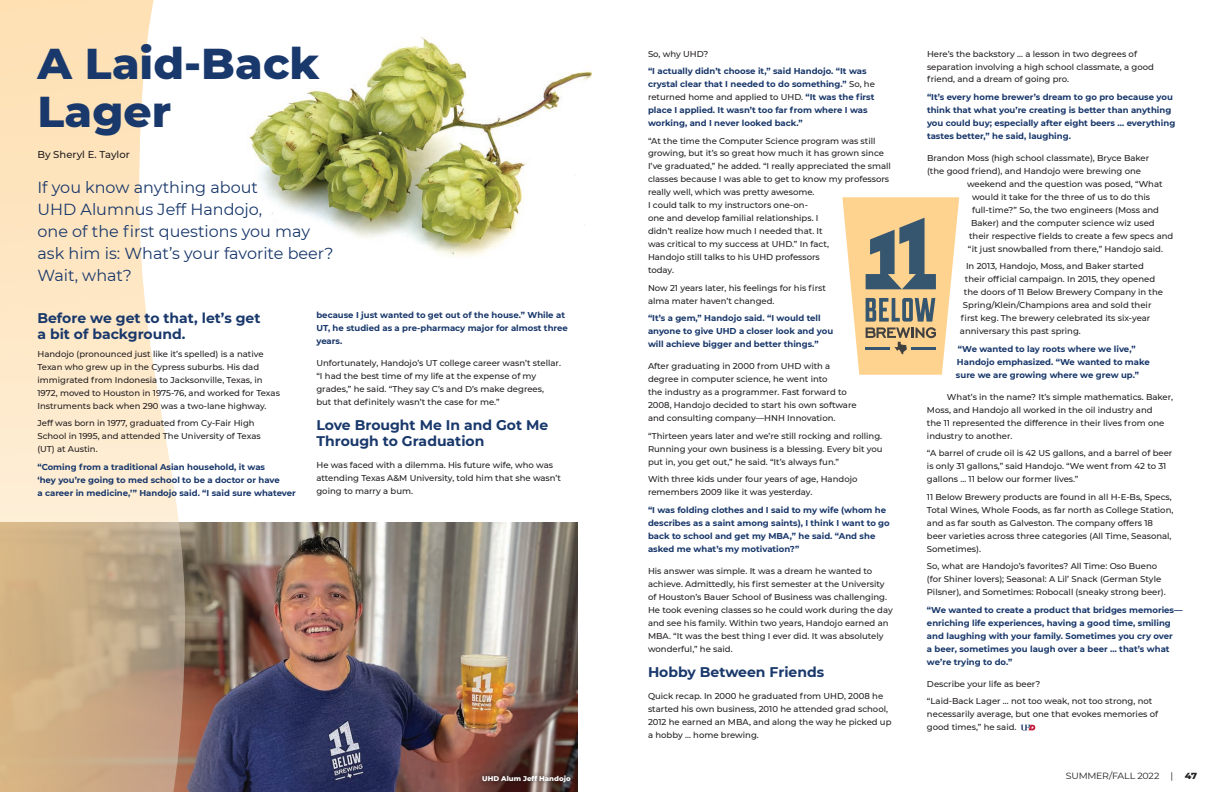
<style>
.page{position:relative;width:1224px;height:792px;background:#fff}
.page>*{position:absolute;margin:0;border:0;box-sizing:border-box;transform-origin:0 0}
.t1{font:800 44px/48px "Montserrat";color:#19386b}
.t2{font:16px/22px "Montserrat";color:#19386b}
.t3{font:700 14px/16px "Montserrat";color:#19386b}
.t4{font:500 10px "Montserrat";color:#231f20}
.program_title{font:9px "Montserrat";letter-spacing:-.025em;color:#231f20;scale:1.05 1}
.t5{font:500 8.5px/13px "Montserrat";color:#231f20}
.t6{font:700 8.5px/13px "Montserrat";color:#19386b}
.t7{font:800 7px "Montserrat";color:#fff}
.s1{font-weight:500;color:#231f20}
.s2{font-weight:800}
</style>
<div class="page">
<svg style="left:1021px;top:725px;width:14px;height:6px"></svg>
<img style="left:514px;top:522px;width:63px;height:270px">
<svg style="left:0;top:0;width:179px;height:522px"></svg>
<img style="left:248px;top:36px;width:344px;height:221px">
<svg style="left:842px;top:197px;width:117px;height:178px;background:#d6bf98"></svg>
<img style="left:444px;top:522px;width:70px;height:270px">
<img style="left:0;top:522px;width:444px;height:270px">
<div style="left:478px;top:770px;width:98px;height:17px;background:#231f20;opacity:.75"></div>
<p class="t1" style="left:37px;top:37px;width:284px">A Laid-Back<br>Lager</p>
<p class="t4" style="left:37px;top:147px;width:94px">By Sheryl E. Taylor</p>
<p class="t2" style="left:37px;top:175px;width:298px">If you know anything about<br>UHD Alumnus Jeff Handojo,<br>one of the first questions you may ask him is: What’s your favorite beer?<br>Wait, what?</p>
<p class="t3" style="left:37px;top:309px;width:225px">Before we get to that, let’s get a bit of background.</p>
<p class="t5" style="left:37px;top:347px;width:244px">Handojo (pronounced just like it’s spelled) is a native Texan who grew up in the Cypress suburbs. His dad immigrated from Indonesia to Jacksonville, Texas, in 1972, moved to Houston in 1975-76, and worked for Texas Instruments back when 290 was a two-lane highway.</p>
<p class="t5" style="left:37px;top:416px;width:225px">Jeff was born in 1977, graduated from Cy-Fair High<br>School in 1995, and attended The University of Texas (UT) at Austin.</p>
<p class="t6" style="left:37px;top:460px;width:260px">“Coming from a traditional Asian household, it was<br>‘hey you’re going to med school to be a doctor or have<br>a career in medicine,’” Handojo said. “I said sure whatever</p>
<p class="t6" style="left:316px;top:308px;width:253px">because I just wanted to get out of the house.” While at<br>UT, he studied as a pre-pharmacy major for almost three years.</p>
<p class="t5" style="left:316px;top:356px;width:246px">Unfortunately, Handojo’s UT college career wasn’t stellar. “I had the best time of my life at the expense of my grades,” he said. “They say C’s and D’s make degrees, but that definitely wasn’t the case for me.”</p>
<p class="t3" style="left:316px;top:416px;width:233px">Love Brought Me In and Got Me<br>Through to Graduation</p>
<p class="t5" style="left:316px;top:458px;width:246px">He was faced with a dilemma. His future wife, who was attending Texas A&amp;M University, told him that she wasn’t going to marry a bum.</p>
<p class="t5" style="left:648px;top:47px;width:62px">So, why UHD?</p>
<p class="t6" style="left:648px;top:64px;width:228px">“I actually didn’t choose it,” said Handojo. “It was crystal clear that I needed to do something.” <span class="s1">So, he returned home and applied to UHD.</span> “It was the first place I applied. It wasn’t too far from where I was working, and I never looked back.”</p>
<p class="t5" style="left:648px;top:134px;width:244px">“At the time the Computer Science program was still growing, but it’s so great how much it has grown since I’ve graduated,” he added. “I really appreciated the small classes because I was able to get to know my professors really well, which was pretty awesome.<br>I could talk to my instructors one-on-<br>one and develop familial relationships. I<br>didn’t realize how much I needed that. It<br>was critical to my success at UHD.” In fact,<br>Handojo still talks to his UHD professors<br>today.</p>
<p class="t5" style="left:648px;top:281px;width:179px">Now 21 years later, his feelings for his first alma mater haven’t changed.</p>
<p class="t6" style="left:648px;top:312px;width:187px">“It’s a gem,” Handojo said. “I would tell anyone to give UHD a closer look and you will achieve bigger and better things.”</p>
<p class="t5" style="left:648px;top:360px;width:210px">After graduating in 2000 from UHD with a degree in computer science, he went into<br>the industry as a programmer. Fast forward to 2008, Handojo decided to start his own software and consulting company—HNH Innovation.</p>
<p class="t5" style="left:648px;top:429px;width:236px;text-align:justify">“Thirteen years later and we’re still rocking and rolling.<br>Running your own business is a blessing. Every bit you put in, you get out,” he said. “It’s always fun.”</p>
<p class="t5" style="left:648px;top:473px;width:211px">With three kids under four years of age, Handojo remembers 2009 like it was yesterday.</p>
<p class="t6" style="left:648px;top:503px;width:243px">“I was folding clothes and I said to my wife (whom he describes as a saint among saints), I think I want to go back to school and get my MBA,” he said. “And she asked me what’s my motivation?”</p>
<p class="t5" style="left:648px;top:564px;width:246px">His answer was simple. It was a dream he wanted to achieve. Admittedly, his first semester at the University of Houston’s Bauer School of Business was challenging.<br>He took evening classes so he could work during the day and see his family. Within two years, Handojo earned an MBA. “It was the best thing I ever did. It was absolutely wonderful,” he said.</p>
<p class="t3" style="left:648px;top:663px;width:178px">Hobby Between Friends</p>
<p class="t5" style="left:648px;top:689px;width:245px">Quick recap. In 2000 he graduated from UHD, 2008 he started his own business, 2010 he attended grad school, 2012 he earned an MBA, and along the way he picked up a hobby … home brewing.</p>
<p class="t5" style="left:927px;top:47px;width:228px">Here’s the backstory … a lesson in two degrees of separation involving a high school classmate, a good friend, and a dream of going pro.</p>
<p class="t6" style="left:927px;top:90px;width:250px">“It’s every home brewer’s dream to go pro because you think that what you’re creating is better than anything you could buy; especially after eight beers … everything tastes better,” he said, laughing.</p>
<p class="t5" style="left:927px;top:151px;width:224px">Brandon Moss (high school classmate), Bryce Baker</p>
<p class="t5" style="left:927px;top:164px;width:216px">(the good friend), and Handojo were brewing one</p>
<p class="t5" style="left:967px;top:177px;width:197px">weekend and the question was posed, “What</p>
<p class="t5" style="left:972px;top:190px;width:180px">would it take for the three of us to do this</p>
<p class="t5" style="left:972px;top:203px;width:189px">full-time?” So, the two engineers (Moss and</p>
<p class="t5" style="left:971px;top:216px;width:185px">Baker) and the computer science wiz used</p>
<p class="t5" style="left:969px;top:229px;width:206px">their respective fields to create a few specs and</p>
<p class="t5" style="left:968px;top:242px;width:197px">“it just snowballed from there,” Handojo said.</p>
<p class="t5" style="left:966px;top:260px;width:179px">In 2013, Handojo, Moss, and Baker started</p>
<p class="t5" style="left:965px;top:273px;width:192px">their official campaign. In 2015, they opened</p>
<p class="t5" style="left:964px;top:286px;width:201px">the doors of 11 Below Brewery Company in the</p>
<p class="t5" style="left:963px;top:299px;width:190px">Spring/Klein/Champions area and sold their</p>
<p class="t5" style="left:961px;top:312px;width:191px">first keg. The brewery celebrated its six-year</p>
<p class="t5" style="left:960px;top:325px;width:122px">anniversary this past spring.</p>
<p class="t6" style="left:956px;top:342px;width:195px">“We wanted to lay roots where we live,”<br>Handojo emphasized. “We wanted to make sure we are growing where we grew up.”</p>
<p class="t5" style="left:927px;top:390px;width:248px;text-indent:20px">What’s in the name? It’s simple mathematics. Baker, Moss, and Handojo all worked in the oil industry and<br>the 11 represented the difference in their lives from one industry to another.</p>
<p class="t5" style="left:927px;top:447px;width:247px">“A barrel of crude oil is 42 US gallons, and a barrel of beer is only 31 gallons,” said Handojo. “We went from 42 to 31 gallons … 11 below our former lives.”</p>
<p class="t5" style="left:927px;top:490px;width:248px">11 Below Brewery products are found in all H-E-Bs, Specs, Total Wines, Whole Foods, as far north as College Station, and as far south as Galveston. The company offers 18 beer varieties across three categories (All Time, Seasonal, Sometimes).</p>
<p class="t5" style="left:927px;top:560px;width:240px">So, what are Handojo’s favorites? All Time: Oso Bueno (for Shiner lovers); Seasonal: A Lil’ Snack (German Style<br>Pilsner), and Sometimes: Robocall (sneaky strong beer).</p>
<p class="t6" style="left:927px;top:603px;width:257px">“We wanted to create a product that bridges memories— enriching life experiences, having a good time, smiling and laughing with your family. Sometimes you cry over<br>a beer, sometimes you laugh over a beer … that’s what we’re trying to do.”</p>
<p class="t5" style="left:927px;top:677px;width:115px">Describe your life as beer?</p>
<p class="t5" style="left:927px;top:695px;width:233px">“Laid-Back Lager … not too weak, not too strong, not necessarily average, but one that evokes memories of good times,” he said.</p>
<p class="t7" style="left:482px;top:773px;width:90px">UHD Alum Jeff Handojo</p>
<p class="program_title" style="left:1066px;top:770px;width:126px">SUMMER/FALL 2022 | <span class="s2">47</span></p>
</div>
